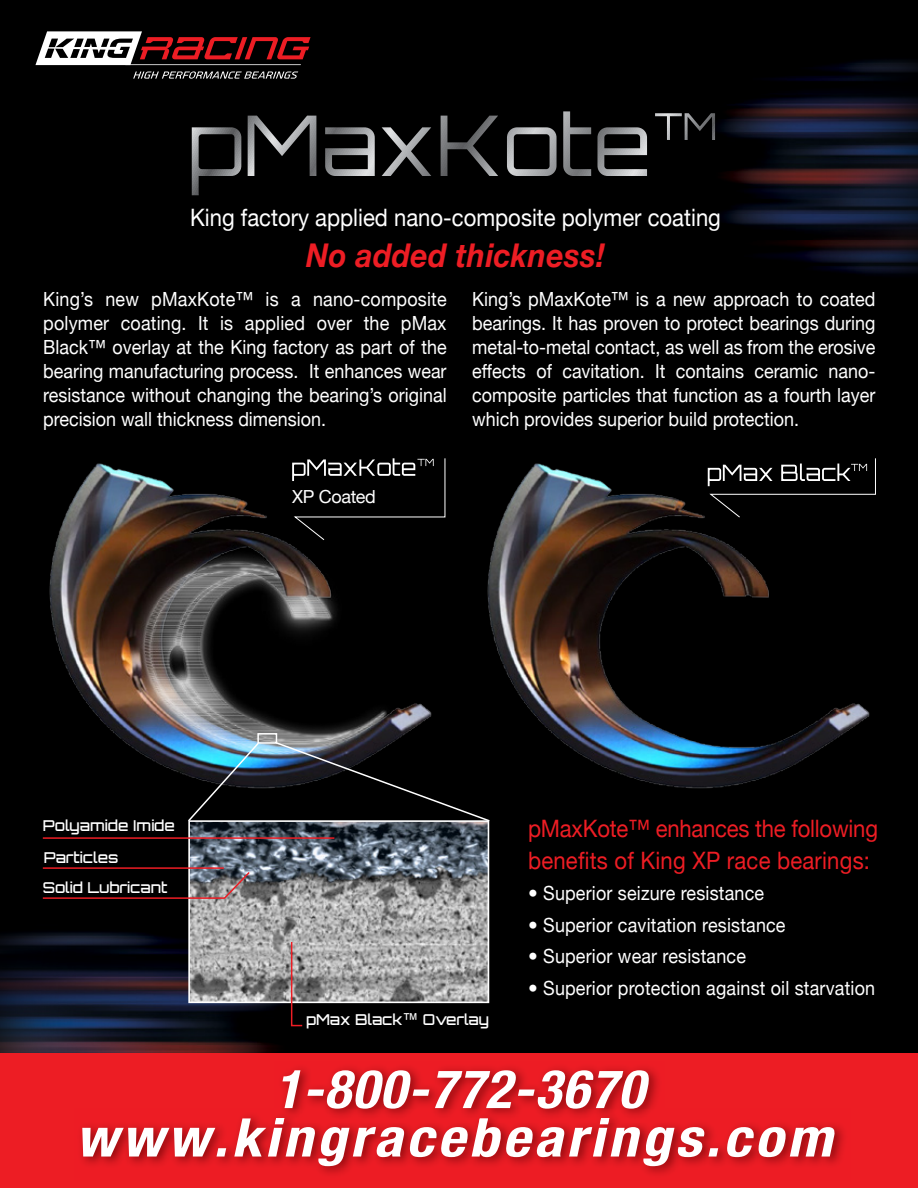
<style>
.page{position:relative;width:918px;height:1188px;background:#000}
.page>*{position:absolute;margin:0;border:0;box-sizing:border-box;transform-origin:0 0}
.t1{font:italic 700 32.7px "Helvetica Neue";letter-spacing:.01em;color:#ed1d24;scale:.92 1}
.t2{font:24px/31.5px "Helvetica Neue";letter-spacing:-.01em;color:#ed1d24;scale:.92 1}
.t3{font:24px "Helvetica Neue";color:#fff;scale:.92 1}
.t4{font:19.5px/24px "Helvetica Neue";color:#fff;scale:.92 1}
.t5{font:19.5px "Helvetica Neue";color:#fff}
.t6{font:18px "Helvetica Neue";letter-spacing:-.02em;color:#fff}
.t7{font:500 15px/31.7px "Orbitron";color:#fff}
.s1{font-family:"Arial";font-weight:400;font-size:16.5px}
</style>
<div class="page">
<img style="left:0;top:867px;width:307px;height:186px">
<img style="left:715px;top:60px;width:203px;height:214px">
<img style="left:487px;top:463px;width:383px;height:326px">
<svg style="left:133px;top:71px;width:165px;height:8px"></svg>
<svg style="left:35px;top:31px;width:276px;height:34px"></svg>
<svg style="left:192px;top:111px;width:523px;height:84px"></svg>
<svg style="left:708px;top:458px;width:168px;height:60px"></svg>
<svg style="left:437px;top:458px;width:9px;height:60px"></svg>
<img style="left:49px;top:458px;width:388px;height:331px">
<img style="left:191px;top:823px;width:295px;height:177px">
<div style="left:188px;top:820px;width:301px;height:183px;border:2px solid #fff"></div>
<hr style="left:43px;top:837px;width:291px;height:2px;background:#ed1d24">
<svg style="left:41px;top:870px;width:210px;height:30px"></svg>
<hr style="left:43px;top:867px;width:181px;height:2px;background:#ed1d24">
<svg style="left:290px;top:941px;width:14px;height:86px"></svg>
<div style="left:257px;top:733px;width:20px;height:11px;border:2px solid #fff"></div>
<svg style="left:274px;top:741px;width:217px;height:82px"></svg>
<img style="left:187px;top:741px;width:73px;height:82px">
<div style="left:0;top:1053px;width:918px;height:135px;background:#ed1d24"></div>
<img style="left:81px;top:1116px;width:763px;height:58px">
<svg style="left:82px;top:1128px;width:144px;height:29px;background:#e39396"></svg>
<svg style="left:727px;top:1127px;width:108px;height:30px;background:#e29093"></svg>
<img style="left:275px;top:1067px;width:390px;height:56px">
<svg style="left:234px;top:1118px;width:170px;height:48px"></svg>
<svg style="left:410px;top:1118px;width:308px;height:48px"></svg>
<svg style="left:283px;top:1070px;width:17px;height:38px"></svg>
<svg style="left:307px;top:1070px;width:122px;height:39px"></svg>
<svg style="left:435px;top:1070px;width:214px;height:39px"></svg>
<p class="t3" style="left:190px;top:203px;width:579px">King factory applied nano-composite polymer coating</p>
<h1 class="t1" style="left:306px;top:235px;width:326px">No added thickness!</h1>
<p class="t4" style="left:43px;top:287px;width:56px">King s’</p>
<p class="t4" style="left:105px;top:287px;width:38px">new</p>
<p class="t4" style="left:151px;top:287px;width:112px">pMaxKote™</p>
<p class="t4" style="left:266px;top:287px;width:16px">is</p>
<p class="t4" style="left:291px;top:287px;width:12px">a</p>
<p class="t4" style="left:313px;top:287px;width:147px">nano-composite</p>
<p class="t4" style="left:43px;top:311px;width:73px">polymer</p>
<p class="t4" style="left:43px;top:335px;width:440px">Black™ overlay at the King factory as part of the</p>
<p class="t4" style="left:309px;top:359px;width:151px">It enhances wear</p>
<p class="t4" style="left:121px;top:311px;width:73px">coating.</p>
<p class="t4" style="left:198px;top:311px;width:13px">It</p>
<p class="t4" style="left:220px;top:311px;width:16px">is</p>
<p class="t4" style="left:245px;top:311px;width:67px">applied</p>
<p class="t4" style="left:364px;top:311px;width:29px">the</p>
<p class="t4" style="left:401px;top:311px;width:51px">pMax</p>
<p class="t4" style="left:317px;top:311px;width:40px">over</p>
<p class="t4" style="left:43px;top:359px;width:440px">bearing manufacturing process.<br>resistance without changing the bearing s’ original precision wall thickness dimension.</p>
<p class="t6" style="left:292px;top:486px;width:85px">XP Coated</p>
<p class="t4" style="left:472px;top:287px;width:440px;text-align:justify">King s’ pMaxKote™ is a new approach to coated bearings It. has proven to protect bearings during metal-to-metal contact, as well as from the erosive</p>
<p class="t4" style="left:472px;top:383px;width:440px">composite particles that function as a fourth layer</p>
<p class="t4" style="left:472px;top:359px;width:60px">effects</p>
<p class="t4" style="left:472px;top:407px;width:357px">which provides superior build protection.</p>
<p class="t4" style="left:536px;top:359px;width:18px">of</p>
<p class="t4" style="left:562px;top:359px;width:91px">cavitation.</p>
<p class="t4" style="left:655px;top:359px;width:13px">It</p>
<p class="t4" style="left:676px;top:359px;width:76px">contains</p>
<p class="t4" style="left:754px;top:359px;width:71px">ceramic</p>
<p class="t4" style="left:829px;top:359px;width:52px">nano-</p>
<p class="t7" style="left:43px;top:809px;width:134px">Polyamide Imide<br>Particles</p>
<p class="t7" style="left:43px;top:871px;width:126px">Solid Lubricant</p>
<p class="t2" style="left:528px;top:812px;width:382px">pMaxKote™ enhances the following benefits of King XP race bearings:</p>
<p class="t5" style="left:528px;top:882px;width:238px">• Superior seizure resistance</p>
<p class="t5" style="left:528px;top:913px;width:259px">• Superior cavitation resistance</p>
<p class="t5" style="left:528px;top:945px;width:219px">• Superior wear resistance</p>
<p class="t5" style="left:528px;top:976px;width:349px">• Superior protection against oil starvation</p>
<p class="t7" style="left:306px;top:1004px;width:185px">pMax Black<span class="s1">™</span> Overlay</p>
</div>
